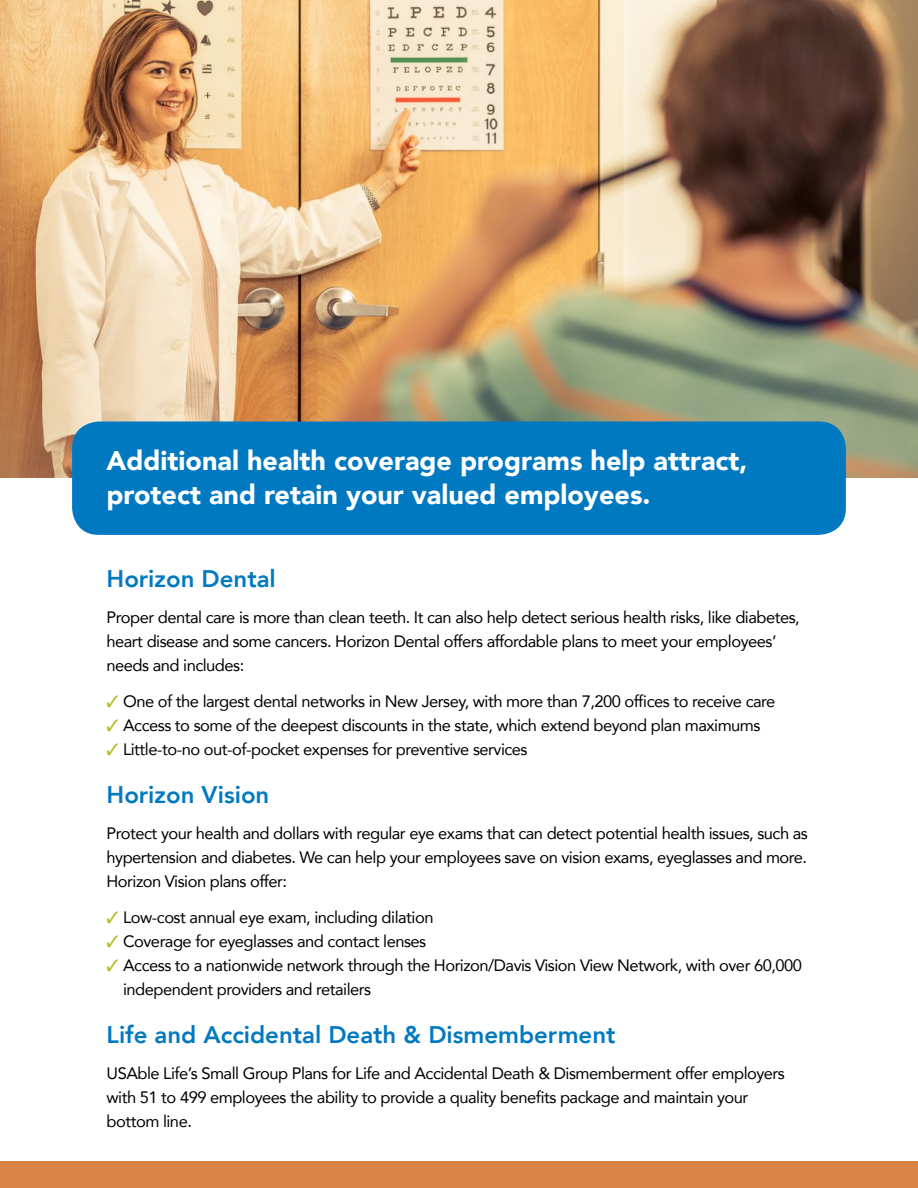
<style>
.page{position:relative;width:918px;height:1188px;background:#fff}
.page>*{position:absolute;margin:0;border:0;box-sizing:border-box;transform-origin:0 0}
.t1{font:900 27px/34.5px "Avenir";color:#fff}
.t2{font:800 24px "Avenir";color:#0079c1}
.t3{font:16.5px/24px "Avenir";letter-spacing:-.03em;color:#000}
.s1{color:#b6bb24}
</style>
<div class="page">
<div style="left:0;top:1162px;width:918px;height:26px;background:#d78446"></div>
<img style="left:0;top:0;width:918px;height:477px">
<div style="left:72px;top:422px;width:774px;height:113px;background:#0079c1;border-radius:27px"></div>
<h1 class="t1" style="left:107px;top:443px;width:642px">Additional health coverage programs help attract, protect and retain your valued employees.</h1>
<h2 class="t2" style="left:107px;top:560px;width:171px">Horizon Dental</h2>
<p class="t3" style="left:107px;top:605px;width:695px">Proper dental care is more than clean teeth. It can also help detect serious health risks, like diabetes, heart disease and some cancers. Horizon Dental offers affordable plans to meet your employees’ needs and includes:</p>
<p class="t3" style="left:107px;top:689px;width:670px"><span class="s1">✓</span> One of the largest dental networks in New Jersey, with more than 7,200 offices to receive care</p>
<p class="t3" style="left:107px;top:713px;width:655px"><span class="s1">✓</span> Access to some of the deepest discounts in the state, which extend beyond plan maximums</p>
<p class="t3" style="left:107px;top:737px;width:423px"><span class="s1">✓</span> Little-to-no out-of-pocket expenses for preventive services</p>
<h2 class="t2" style="left:107px;top:776px;width:164px">Horizon Vision</h2>
<p class="t3" style="left:107px;top:821px;width:703px;text-align:justify">Protect your health and dollars with regular eye exams that can detect potential health issues, such as hypertension and diabetes. We can help your employees save on vision exams, eyeglasses and more.<br>Horizon Vision plans offer:</p>
<p class="t3" style="left:107px;top:905px;width:328px"><span class="s1">✓</span> Low-cost annual eye exam, including dilation</p>
<p class="t3" style="left:107px;top:929px;width:321px"><span class="s1">✓</span> Coverage for eyeglasses and contact lenses</p>
<p class="t3" style="left:123px;top:953px;width:681px;text-indent:-16px"><span class="s1">✓</span> Access to a nationwide network through the Horizon/Davis Vision View Network, with over 60,000 independent providers and retailers</p>
<h2 class="t2" style="left:107px;top:1016px;width:510px">Life and Accidental Death &amp; Dismemberment</h2>
<p class="t3" style="left:107px;top:1061px;width:680px">USAble Life’s Small Group Plans for Life and Accidental Death &amp; Dismemberment offer employers with 51 to 499 employees the ability to provide a quality benefits package and maintain your bottom line.</p>
</div>
